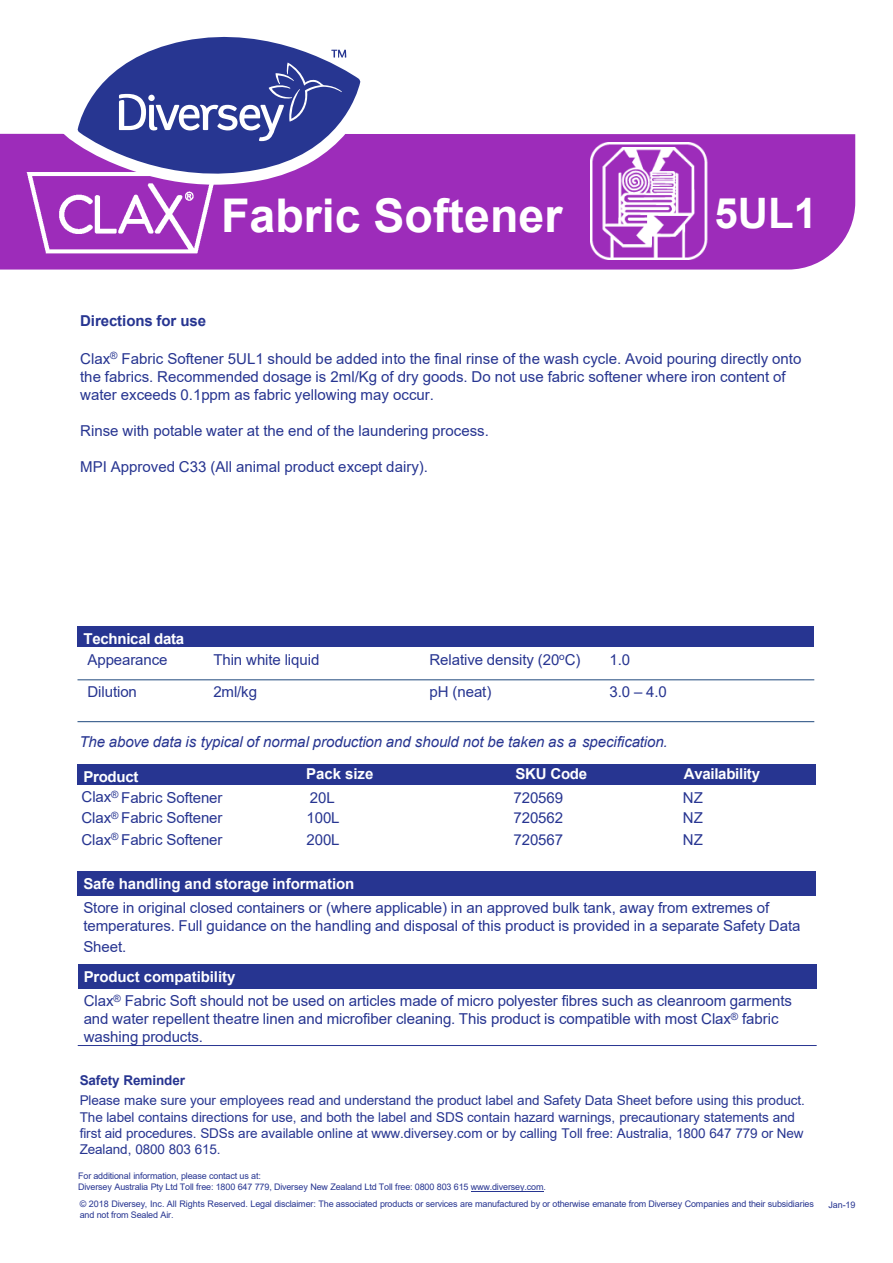
<style>
.page{position:relative;width:893px;height:1263px;background:#fff}
.page>*{position:absolute;margin:0;border:0;box-sizing:border-box;transform-origin:0 0}
.t1{font:700 46.5px "Arial";color:#fff}
.t2{font:700 42px "Arial";color:#fff}
.t3{font:15px/18px "Arial";letter-spacing:-.005em;color:#273591}
.t4{font:700 15px "Arial";letter-spacing:-.01em;color:#fff}
.t5{font:italic 15px "Arial";letter-spacing:-.005em;color:#273591}
.t6{font:700 15px "Arial";letter-spacing:-.005em;color:#273591}
.t7{font:13.5px/16.2px "Arial";letter-spacing:-.01em;color:#273591}
.t8{font:700 13.5px "Arial";letter-spacing:-.01em;color:#273591}
.t9{font:9px/10.8px "Arial";letter-spacing:-.015em;color:#273591}
</style>
<div class="page">
<div style="left:291px;top:134px;width:564px;height:136px;background:#9d2cba"></div>
<div style="left:77px;top:626px;width:737px;height:21px;background:#273591"></div>
<hr style="left:77px;top:679px;width:737px;height:1px;background:#1f497d">
<hr style="left:77px;top:721px;width:737px;height:1px;background:#1f497d">
<div style="left:77px;top:764px;width:225px;height:21px;background:#273591"></div>
<div style="left:302px;top:764px;width:207px;height:21px;background:#273591"></div>
<div style="left:509px;top:764px;width:153px;height:21px;background:#273591"></div>
<div style="left:662px;top:764px;width:153px;height:21px;background:#273591"></div>
<div style="left:77px;top:871px;width:739px;height:24px;background:#273591"></div>
<div style="left:78px;top:965px;width:738px;height:24px;background:#273591"></div>
<hr style="left:78px;top:1045px;width:738px;height:1px;background:#273591">
<hr style="left:471px;top:1191px;width:72px;height:1px;background:#273591">
<img style="left:0;top:133px;width:291px;height:137px">
<svg style="left:58px;top:81px;width:317px;height:104px"></svg>
<svg style="left:77px;top:36px;width:283px;height:150px"></svg>
<svg style="left:119px;top:50px;width:227px;height:91px;background:#4c58a3"></svg>
<img style="left:590px;top:143px;width:139px;height:117px">
<h1 class="t1" style="left:221px;top:183px;width:343px">Fabric Softener</h1>
<p class="t2" style="left:714px;top:183px;width:104px">5UL1</p>
<p class="t6" style="left:80px;top:311px;width:128px">Directions for use</p>
<p class="t3" style="left:80px;top:350px;width:722px">Clax<sup>®</sup> Fabric Softener 5UL1 should be added into the final rinse of the wash cycle. Avoid pouring directly onto the fabrics. Recommended dosage is 2ml/Kg of dry goods. Do not use fabric softener where iron content of water exceeds 0.1ppm as fabric yellowing may occur.</p>
<p class="t3" style="left:80px;top:422px;width:410px">Rinse with potable water at the end of the laundering process.</p>
<p class="t3" style="left:80px;top:458px;width:349px">MPI Approved C33 (All animal product except dairy).</p>
<p class="t4" style="left:83px;top:628px;width:102px">Technical data</p>
<p class="t3" style="left:87px;top:650px;width:81px">Appearance</p>
<p class="t3" style="left:213px;top:650px;width:108px">Thin white liquid</p>
<p class="t3" style="left:429px;top:650px;width:153px">Relative density (20<sup>o</sup>C)</p>
<p class="t3" style="left:609px;top:650px;width:22px">1.0</p>
<p class="t3" style="left:87px;top:683px;width:51px">Dilution</p>
<p class="t3" style="left:213px;top:683px;width:45px">2ml/kg</p>
<p class="t3" style="left:429px;top:683px;width:63px">pH (neat)</p>
<p class="t3" style="left:609px;top:683px;width:59px">3.0 – 4.0</p>
<p class="t5" style="left:80px;top:732px;width:589px">The above data is typical of normal production and should not be taken as a specification.</p>
<p class="t4" style="left:83px;top:766px;width:57px">Product</p>
<p class="t4" style="left:306px;top:763px;width:69px">Pack size</p>
<p class="t4" style="left:515px;top:763px;width:73px">SKU Code</p>
<p class="t4" style="left:684px;top:763px;width:78px">Availability</p>
<p class="t3" style="left:81px;top:788px;width:142px">Clax<sup>®</sup> Fabric Softener</p>
<p class="t3" style="left:81px;top:809px;width:142px">Clax<sup>®</sup> Fabric Softener</p>
<p class="t3" style="left:81px;top:830px;width:142px">Clax<sup>®</sup> Fabric Softener</p>
<p class="t3" style="left:310px;top:788px;width:26px">20L</p>
<p class="t3" style="left:306px;top:809px;width:35px">100L</p>
<p class="t3" style="left:306px;top:830px;width:35px">200L</p>
<p class="t3" style="left:513px;top:788px;width:51px">720569</p>
<p class="t3" style="left:513px;top:809px;width:51px">720562</p>
<p class="t3" style="left:513px;top:830px;width:51px">720567</p>
<p class="t3" style="left:683px;top:788px;width:21px">NZ</p>
<p class="t3" style="left:683px;top:809px;width:21px">NZ</p>
<p class="t3" style="left:683px;top:830px;width:21px">NZ</p>
<p class="t4" style="left:83px;top:873px;width:272px">Safe handling and storage information</p>
<p class="t3" style="left:83px;top:898px;width:718px">Store in original closed containers or (where applicable) in an approved bulk tank, away from extremes of temperatures. Full guidance on the handling and disposal of this product is provided in a separate Safety Data</p>
<p class="t3" style="left:83px;top:937px;width:44px">Sheet.</p>
<p class="t4" style="left:84px;top:966px;width:153px">Product compatibility</p>
<p class="t3" style="left:84px;top:992px;width:709px">Clax<sup>®</sup> Fabric Soft should not be used on articles made of micro polyester fibres such as cleanroom garments and water repellent theatre linen and microfiber cleaning. This product is compatible with most Clax<sup>®</sup> fabric washing products.</p>
<p class="t8" style="left:80px;top:1070px;width:107px">Safety Reminder</p>
<p class="t7" style="left:80px;top:1092px;width:726px">Please make sure your employees read and understand the product label and Safety Data Sheet before using this product.<br>The label contains directions for use, and both the label and SDS contain hazard warnings, precautionary statements and first aid procedures. SDSs are available online at www.diversey.com or by calling Toll free: Australia, 1800 647 779 or New Zealand, 0800 803 615.</p>
<p class="t9" style="left:78px;top:1171px;width:184px">For additional information, please contact us at:</p>
<p class="t9" style="left:78px;top:1181px;width:469px">Diversey Australia Pty Ltd Toll free: 1800 647 779, Diversey New Zealand Ltd Toll free: 0800 803 615 www.diversey.com.</p>
<p class="t9" style="left:80px;top:1198px;width:735px">© 2018 Diversey, Inc. All Rights Reserved. Legal disclaimer: The associated products or services are manufactured by or otherwise emanate from Diversey Companies and their subsidiaries and not from Sealed Air.</p>
<p class="t9" style="left:828px;top:1199px;width:28px">Jan-19</p>
</div>
